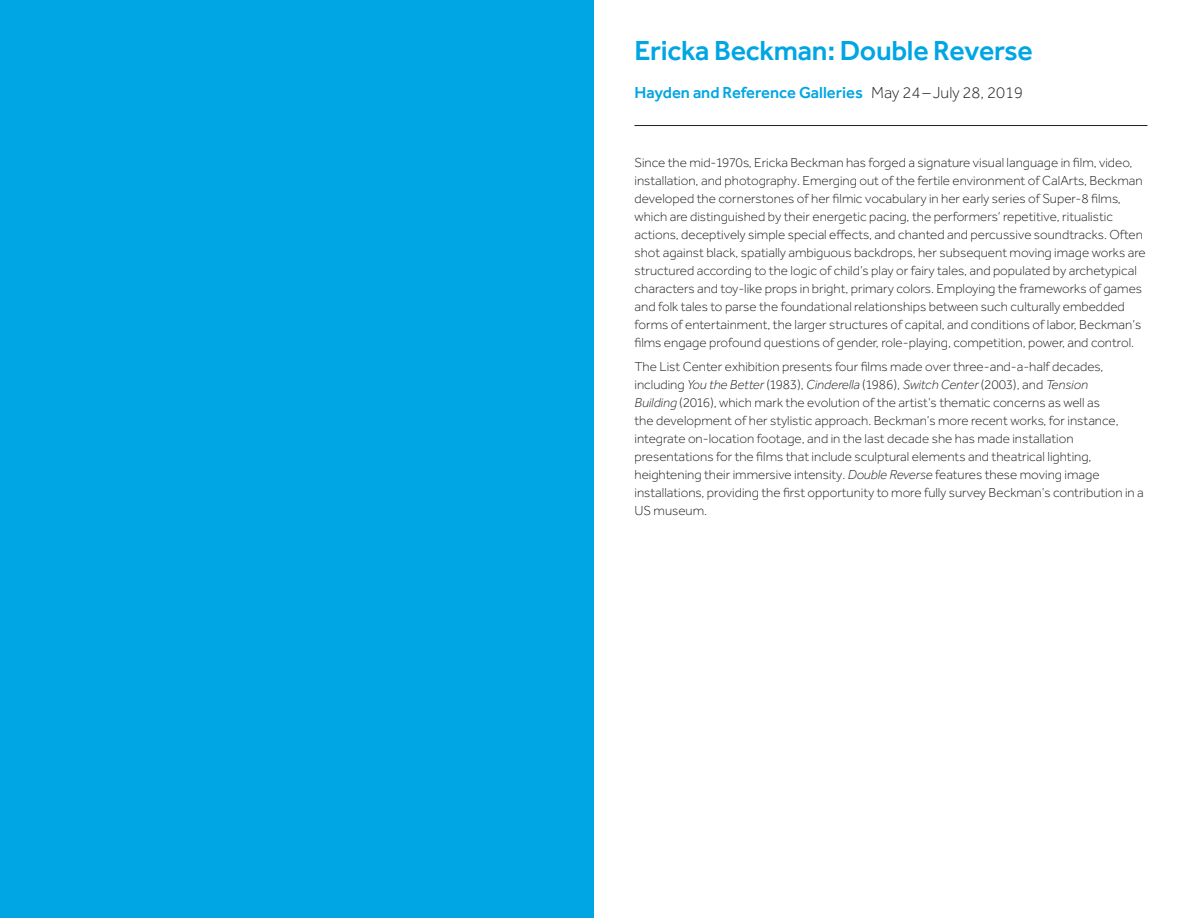
<style>
.page{position:relative;width:1188px;height:918px;background:#fff}
.page>*{position:absolute;margin:0;border:0;box-sizing:border-box;transform-origin:0 0}
.Folded_panel_head{font:500 28.5px "Effra";letter-spacing:-.01em;color:#00a6e4}
._11pt_subhead{font:500 16.5px "Effra";color:#00a6e4}
.body_text{font:300 13.5px/18px "Effra";color:#231f20}
.s1{font-weight:300;color:#231f20}
.s2{font-style:italic}
</style>
<div class="page">
<hr style="left:634px;top:125px;width:514px;height:1px;background:#231f20">
<div style="left:0;top:0;width:594px;height:918px;background:#00a6e4"></div>
<p class="Folded_panel_head" style="left:634px;top:33px;width:400px">Ericka Beckman: Double Reverse</p>
<p class="_11pt_subhead" style="left:634px;top:82px;width:390px">Hayden and Reference Galleries <span class="s1">May 24– July 28, 2019</span></p>
<p class="body_text" style="left:634px;top:153px;width:513px">Since the mid-1970s, Ericka Beckman has forged a signature visual language in film, video, installation, and photography. Emerging out of the fertile environment of CalArts, Beckman developed the cornerstones of her filmic vocabulary in her early series of Super-8 films, which are distinguished by their energetic pacing, the performers’ repetitive, ritualistic actions, deceptively simple special effects, and chanted and percussive soundtracks. Often shot against black, spatially ambiguous backdrops, her subsequent moving image works are structured according to the logic of child’s play or fairy tales, and populated by archetypical characters and toy-like props in bright, primary colors. Employing the frameworks of games and folk tales to parse the foundational relationships between such culturally embedded forms of entertainment, the larger structures of capital, and conditions of labor, Beckman’s films engage profound questions of gender, role-playing, competition, power, and control.</p>
<p class="body_text" style="left:634px;top:357px;width:511px">The List Center exhibition presents four films made over three-and-a-half decades, including <span class="s2">You the Better</span> (1983), <span class="s2">Cinderella</span> (1986), <span class="s2">Switch Center</span> (2003), and <span class="s2">Tension<br>Building</span> (2016), which mark the evolution of the artist’s thematic concerns as well as<br>the development of her stylistic approach. Beckman’s more recent works, for instance, integrate on-location footage, and in the last decade she has made installation presentations for the films that include sculptural elements and theatrical lighting, heightening their immersive intensity. <span class="s2">Double Reverse</span> features these moving image installations, providing the first opportunity to more fully survey Beckman’s contribution in a US museum.</p>
</div>
